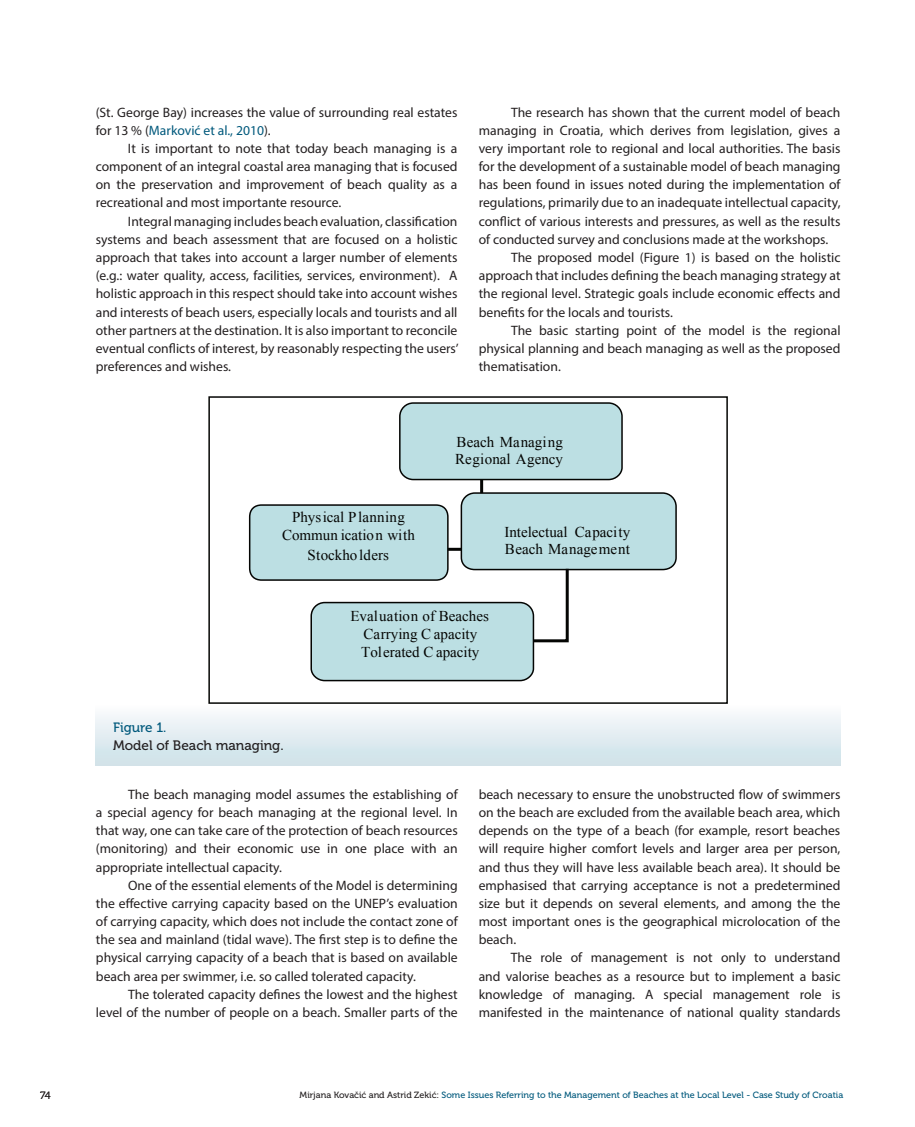
<style>
.page{position:relative;width:915px;height:1127px;background:#fff}
.page>*{position:absolute;margin:0;border:0;box-sizing:border-box;transform-origin:0 0}
.t1{font:15px/18px "Times New Roman";color:#040503}
.Body_text{font:13.65px/18.1px "Myriad Pro";color:#231f20;text-align:justify}
.Figure_naslov{font:13.65px "Museo 500";color:#231f20}
.Figure{font:13.5px "Museo 500";color:#00597c}
.t2{font:10.5px "Museo 300";color:#231f20}
.t3{font:9px "Museo 500";color:#00597c}
.s1{color:#00597c}
.s2{color:#231f20}
</style>
<div class="page">
<div style="left:96px;top:704px;width:743px;height:61px;background:linear-gradient(to bottom,#fdfcfe,#cce1e8)"></div>
<div style="left:208px;top:396px;width:519px;height:308px;border:2px solid #040503"></div>
<svg style="left:442px;top:480px;width:42px;height:72px"></svg>
<div style="left:399px;top:403px;width:222px;height:76px;background:#bcdfe3;border-radius:13px"></div>
<div style="left:399px;top:402px;width:223px;height:78px;border:2px solid #040503;border-radius:13px"></div>
<div style="left:249px;top:505px;width:198px;height:75px;background:#bcdfe3;border-radius:12px"></div>
<div style="left:249px;top:504px;width:199px;height:77px;border:2px solid #040503;border-radius:12px"></div>
<div style="left:461px;top:493px;width:214px;height:76px;background:#bcdfe3;border-radius:13px"></div>
<div style="left:460px;top:492px;width:216px;height:78px;border:2px solid #040503;border-radius:13px"></div>
<svg style="left:529px;top:567px;width:41px;height:77px"></svg>
<div style="left:311px;top:602px;width:222px;height:78px;background:#bcdfe3;border-radius:13px"></div>
<div style="left:310px;top:602px;width:224px;height:79px;border:2px solid #040503;border-radius:13px"></div>
<p class="Body_text" style="left:96px;top:103px;width:363px">(St. George Bay) increases the value of surrounding real estates for 13 % (<span class="s1">Marković et al., 2010</span>).</p>
<p class="Body_text" style="left:96px;top:139px;width:363px;text-indent:32px">It is important to note that today beach managing is a component of an integral coastal area managing that is focused on the preservation and improvement of beach quality as a recreational and most importante resource.</p>
<p class="Body_text" style="left:96px;top:212px;width:364px;text-indent:32px">Integral managing includes beach evaluation, classification systems and beach assessment that are focused on a holistic approach that takes into account a larger number of elements (e.g.: water quality, access, facilities, services, environment). A holistic approach in this respect should take into account wishes and interests of beach users, especially locals and tourists and all other partners at the destination. It is also important to reconcile eventual conflicts of interest, by reasonably respecting the users’ preferences and wishes.</p>
<p class="Body_text" style="left:478px;top:103px;width:363px;text-indent:32px">The research has shown that the current model of beach managing in Croatia, which derives from legislation, gives a very important role to regional and local authorities. The basis for the development of a sustainable model of beach managing has been found in issues noted during the implementation of regulations, primarily due to an inadequate intellectual capacity, conflict of various interests and pressures, as well as the results of conducted survey and conclusions made at the workshops.</p>
<p class="Body_text" style="left:478px;top:248px;width:363px;text-indent:32px">The proposed model (Figure 1) is based on the holistic approach that includes defining the beach managing strategy at the regional level. Strategic goals include economic effects and benefits for the locals and tourists.</p>
<p class="Body_text" style="left:478px;top:321px;width:363px;text-indent:32px">The basic starting point of the model is the regional physical planning and beach managing as well as the proposed thematisation.</p>
<p class="t1" style="left:282px;top:508px;width:134px;text-align:center">Physical Planning<br>Commun ication with</p>
<p class="t1" style="left:307px;top:545px;width:83px">Stockholders</p>
<p class="t1" style="left:455px;top:434px;width:109px;line-height:16.5px">Beach Managing<br>Regional Agency</p>
<p class="t1" style="left:504px;top:524px;width:127px;line-height:16.5px">Intelectual Capacity<br>Beach Management</p>
<p class="t1" style="left:350px;top:607px;width:140px;text-align:center">Evaluation of Beaches<br>Carrying C apacity<br>Tolerated C apacity</p>
<p class="Figure" style="left:113px;top:719px;width:55px">Figure 1.</p>
<p class="Figure_naslov" style="left:113px;top:737px;width:172px">Model of Beach managing.</p>
<p class="Body_text" style="left:96px;top:785px;width:363px;text-indent:32px">The beach managing model assumes the establishing of a special agency for beach managing at the regional level. In that way, one can take care of the protection of beach resources (monitoring) and their economic use in one place with an appropriate intellectual capacity.</p>
<p class="Body_text" style="left:96px;top:876px;width:363px;text-indent:32px">One of the essential elements of the Model is determining the effective carrying capacity based on the UNEP’s evaluation of carrying capacity, which does not include the contact zone of the sea and mainland (tidal wave). The first step is to define the physical carrying capacity of a beach that is based on available beach area per swimmer, i.e. so called tolerated capacity.</p>
<p class="Body_text" style="left:96px;top:985px;width:363px;text-align:right">The tolerated capacity defines the lowest and the highest<br>level of the number of people on a beach. Smaller parts of the</p>
<p class="Body_text" style="left:478px;top:785px;width:363px">beach necessary to ensure the unobstructed flow of swimmers on the beach are excluded from the available beach area, which depends on the type of a beach (for example, resort beaches will require higher comfort levels and larger area per person, and thus they will have less available beach area). It should be emphasised that carrying acceptance is not a predetermined size but it depends on several elements, and among the the most important ones is the geographical microlocation of the beach.</p>
<p class="Body_text" style="left:478px;top:948px;width:363px;text-indent:32px">The role of management is not only to understand and valorise beaches as a resource but to implement a basic knowledge of managing. A special management role is manifested in the maintenance of national quality standards</p>
<p class="t2" style="left:40px;top:1090px;width:12px">74</p>
<p class="t3" style="left:299px;top:1090px;width:545px"><span class="s2">Mirjana Kovačić and Astrid Zekić:</span> Some Issues Referring to the Management of Beaches at the Local Level - Case Study of Croatia</p>
</div>
